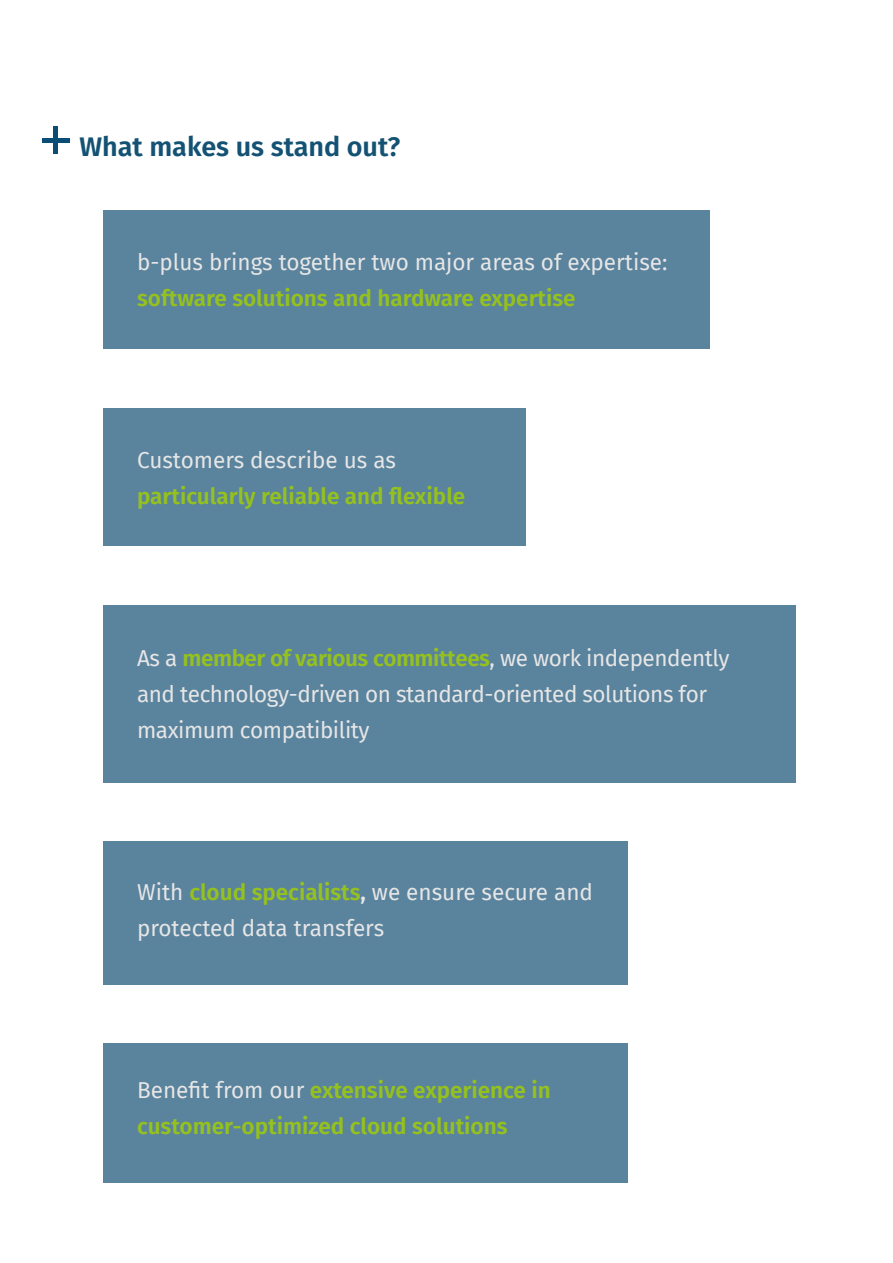
<style>
.page{position:relative;width:893px;height:1263px;background:#fff}
.page>*{position:absolute;margin:0;border:0;box-sizing:border-box;transform-origin:0 0}
.t1{font:600 27px "Fira Sans";color:#145274}
.t2{font:22.5px/36px "Fira Sans";letter-spacing:-.01em;color:#e6e6e6}
.t3{font:600 22.5px/36px "Fira Sans";color:#95c11f}
.s1{font-weight:600;color:#95c11f}
.s2{font-weight:600}
.s3{font-weight:400;color:#e6e6e6}
</style>
<div class="page">
<div style="left:103px;top:210px;width:606px;height:139px;background:#5a839d"></div>
<div style="left:103px;top:605px;width:692px;height:177px;background:#5a839d"></div>
<div style="left:103px;top:841px;width:524px;height:144px;background:#5a839d"></div>
<div style="left:103px;top:1042px;width:524px;height:140px;background:#5a839d"></div>
<div style="left:103px;top:408px;width:422px;height:138px;background:#5a839d"></div>
<hr style="left:54px;top:127px;width:4px;height:27px;background:#0a4d75">
<hr style="left:43px;top:138px;width:27px;height:4px;background:#0a4d75">
<p class="t1" style="left:79px;top:125px;width:322px">What makes us stand out?</p>
<p class="t2" style="left:137px;top:244px;width:532px">b-plus brings together two major areas of expertise:</p>
<p class="t3" style="left:137px;top:279px;width:440px">software solutions and hardware expertise</p>
<p class="t2" style="left:137px;top:442px;width:260px">Customers describe us as</p>
<p class="t3" style="left:137px;top:477px;width:330px">particularly reliable and flexible</p>
<p class="t2" style="left:137px;top:640px;width:594px">As a <span class="s1">member of various committees</span>, we work independently and technology-driven on standard-oriented solutions for maximum compatibility</p>
<p class="t2" style="left:137px;top:874px;width:457px">With <span class="s1">cloud specialists</span><span class="s2">,</span> we ensure secure and protected data transfers</p>
<p class="t3" style="left:137px;top:1071px;width:415px"><span class="s3">Benefit from our</span> extensive experience in customer-optimized cloud solutions</p>
</div>
